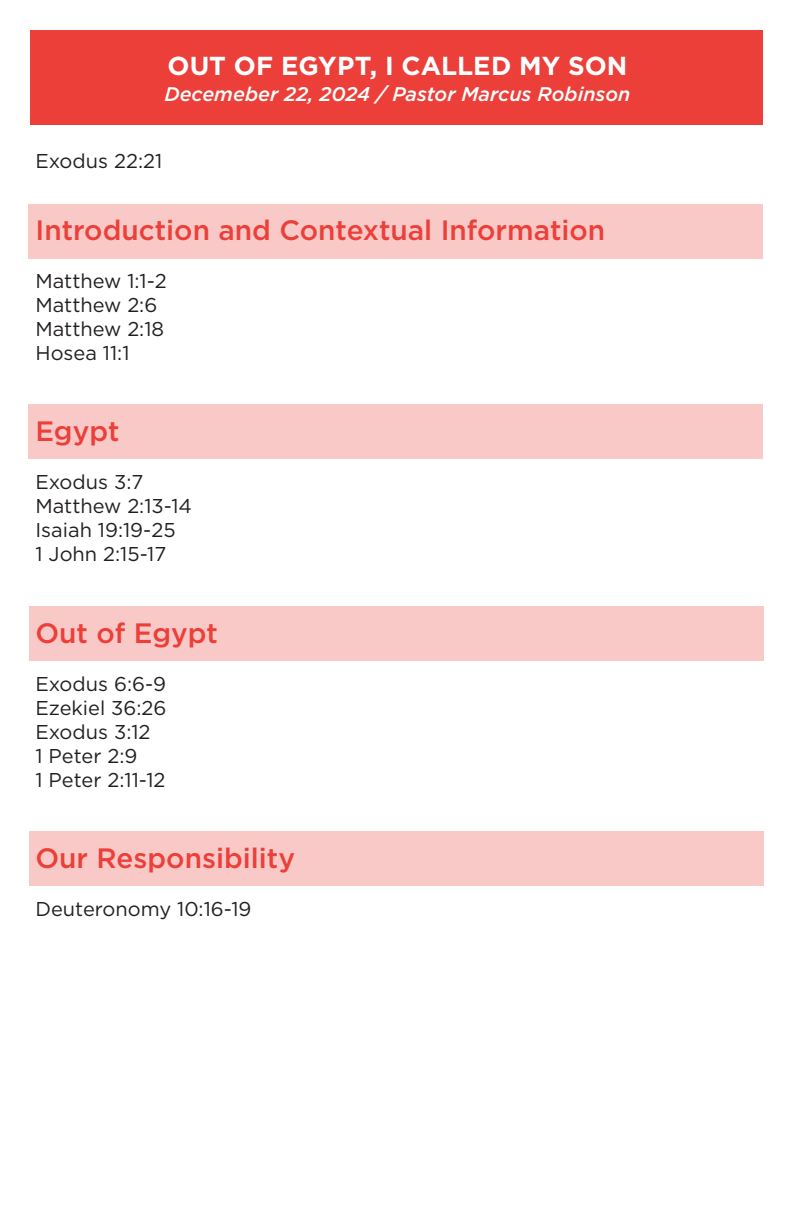
<style>
.page{position:relative;width:792px;height:1224px;background:#fff}
.page>*{position:absolute;margin:0;border:0;box-sizing:border-box;transform-origin:0 0}
.t1{font:500 28px "Gotham";color:#ec3f39}
.t2{font:700 26px "Gotham";color:#fff}
.t3{font:20px/24px "Gotham";color:#231f20}
.t4{font:italic 500 19.8px "Gotham";color:#fff}
</style>
<div class="page">
<div style="left:29px;top:204px;width:734px;height:54px;background:#f9c9c7"></div>
<div style="left:30px;top:31px;width:732px;height:94px;background:#ec3f39"></div>
<div style="left:29px;top:404px;width:734px;height:55px;background:#f9c9c7"></div>
<div style="left:29px;top:606px;width:734px;height:55px;background:#f9c9c7"></div>
<div style="left:29px;top:831px;width:734px;height:55px;background:#f9c9c7"></div>
<h2 class="t2" style="left:167px;top:55px;width:462px">OUT OF EGYPT, I CALLED MY SON</h2>
<p class="t4" style="left:164px;top:86px;width:468px">Decemeber 22, 2024 / Pastor Marcus Robinson</p>
<p class="t3" style="left:35px;top:150px;width:128px">Exodus 22:21</p>
<h1 class="t1" style="left:35px;top:217px;width:571px">Introduction and Contextual Information</h1>
<p class="t3" style="left:35px;top:270px;width:133px">Matthew 1:1-2<br>Matthew 2:6<br>Matthew 2:18<br>Hosea 11:1</p>
<h1 class="t1" style="left:35px;top:419px;width:86px">Egypt</h1>
<p class="t3" style="left:35px;top:471px;width:158px">Exodus 3:7<br>Matthew 2:13-14<br>Isaiah 19:19-25<br>1 John 2:15-17</p>
<h1 class="t1" style="left:35px;top:620px;width:184px">Out of Egypt</h1>
<p class="t3" style="left:35px;top:673px;width:133px">Exodus 6:6-9<br>Ezekiel 36:26<br>Exodus 3:12<br>1 Peter 2:9<br>1 Peter 2:11-12</p>
<h1 class="t1" style="left:35px;top:846px;width:261px">Our Responsibility</h1>
<p class="t3" style="left:35px;top:898px;width:218px">Deuteronomy 10:16-19</p>
</div>
